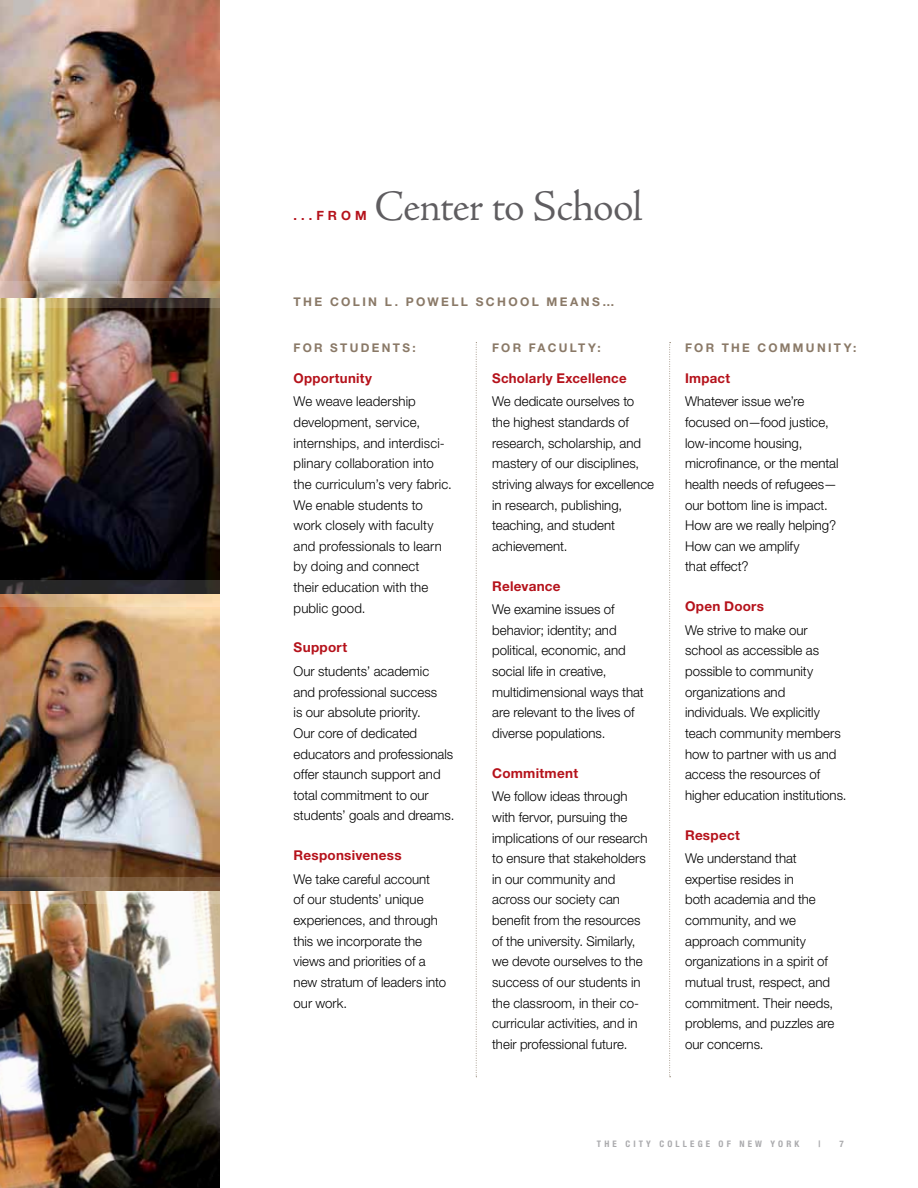
<style>
.page{position:relative;width:918px;height:1188px;background:#fff}
.page>*{position:absolute;margin:0;border:0;box-sizing:border-box;transform-origin:0 0}
.t1{font:300 43.5px "Adobe Jenson Pro";letter-spacing:-.02em;color:#5f5d60}
.t2{font:300 13.5px/20.7px "Helvetica Neue LT Std";color:#000}
.t3{font:700 13.5px "Helvetica Neue LT Std";letter-spacing:.02em;color:#b5121b}
.t4{font:700 12.75px "Helvetica Neue LT Std";color:#b5121b}
.t5{font:700 12px "Helvetica Neue LT Std";letter-spacing:.2em;color:#8a7967}
.t6{font:700 condensed 9px "Helvetica Neue LT Std";letter-spacing:.35em;color:#aaaaad}
</style>
<div class="page">
<img style="left:0;top:0;width:219px;height:1188px">
<svg style="left:476px;top:342px;width:1px;height:735px"></svg>
<svg style="left:669px;top:342px;width:2px;height:735px"></svg>
<img style="left:0;top:282px;width:220px;height:26px">
<svg style="left:0;top:581px;width:220px;height:26px"></svg>
<svg style="left:0;top:878px;width:220px;height:26px"></svg>
<p class="t4" style="left:294px;top:208px;width:35px">...FRO</p>
<p class="t4" style="left:355px;top:208px;width:13px">M</p>
<h1 class="t1" style="left:375px;top:182px;width:270px">Center to School</h1>
<p class="t5" style="left:294px;top:294px;width:11px">The</p>
<p class="t5" style="left:330px;top:294px;width:109px">Col in L. Powell</p>
<p class="t5" style="left:476px;top:294px;width:11px">Sch</p>
<p class="t5" style="left:508px;top:294px;width:108px">ool Me an s…</p>
<p class="t5" style="left:294px;top:341px;width:11px">FOR</p>
<p class="t5" style="left:330px;top:341px;width:87px">ST UDENTS :</p>
<p class="t5" style="left:492px;top:341px;width:11px">FOR</p>
<p class="t5" style="left:529px;top:341px;width:74px">FA CULTY:</p>
<p class="t5" style="left:685px;top:341px;width:11px">FOR</p>
<p class="t5" style="left:722px;top:341px;width:136px">THE COMMUNIT Y:</p>
<p class="t3" style="left:294px;top:370px;width:80px">Opportunity</p>
<p class="t2" style="left:294px;top:391px;width:160px">We weave leadership development, service, internships, and interdisci&shy;plinary collaboration into the curriculum’s very fabric.<br>We enable students to work closely with faculty and professionals to learn by doing and connect<br>their education with the public good.</p>
<p class="t3" style="left:294px;top:639px;width:55px">Support</p>
<p class="t2" style="left:294px;top:661px;width:162px">Our students’ academic<br>and professional success<br>is our absolute priority.<br>Our core of dedicated educators and professionals offer staunch support and total commitment to our students’ goals and dreams.</p>
<p class="t3" style="left:294px;top:847px;width:109px">Responsiveness</p>
<p class="t2" style="left:294px;top:868px;width:154px">We take careful account<br>of our students’ unique experiences, and through this we incorporate the views and priorities of a new stratum of leaders into our work.</p>
<p class="t3" style="left:492px;top:370px;width:136px">Scholarly Excellence</p>
<p class="t2" style="left:492px;top:391px;width:163px">We dedicate ourselves to the highest standards of research, scholarship, and mastery of our disciplines, striving always for excellence in research, publishing, teaching, and student achievement.</p>
<p class="t3" style="left:492px;top:577px;width:70px">Relevance</p>
<p class="t2" style="left:492px;top:599px;width:153px">We examine issues of behavior; identity; and political, economic, and social life in creative, multidimensional ways that are relevant to the lives of diverse populations.</p>
<p class="t3" style="left:492px;top:765px;width:87px">Commitment</p>
<p class="t2" style="left:492px;top:786px;width:157px">We follow ideas through with fervor, pursuing the implications of our research to ensure that stakeholders in our community and across our society can benefit from the resources of the university. Similarly, we devote ourselves to the success of our students in the classroom, in their co&shy;curricular activities, and in their professional future.</p>
<p class="t3" style="left:685px;top:370px;width:46px">Impact</p>
<p class="t2" style="left:685px;top:391px;width:155px">Whatever issue we’re focused on—food justice, low-income housing, microfinance, or the mental health needs of refugees— our bottom line is impact.<br>How are we really helping?<br>How can we amplify<br>that effect?</p>
<p class="t3" style="left:685px;top:598px;width:81px">Open Doors</p>
<p class="t2" style="left:685px;top:619px;width:163px">We strive to make our school as accessible as possible to community organizations and individuals. We explicitly teach community members how to partner with us and access the resources of higher education institutions.</p>
<p class="t3" style="left:685px;top:826px;width:56px">Respect</p>
<p class="t2" style="left:685px;top:848px;width:151px">We understand that expertise resides in<br>both academia and the community, and we approach community organizations in a spirit of mutual trust, respect, and commitment. Their needs, problems, and puzzles are our concerns.</p>
<p class="t6" style="left:597px;top:1138px;width:204px">THE CITY COLLEGE OF NEW YORK</p>
<p class="t6" style="left:818px;top:1138px;width:3px">|</p>
<p class="t6" style="left:839px;top:1138px;width:6px">7</p>
</div>
